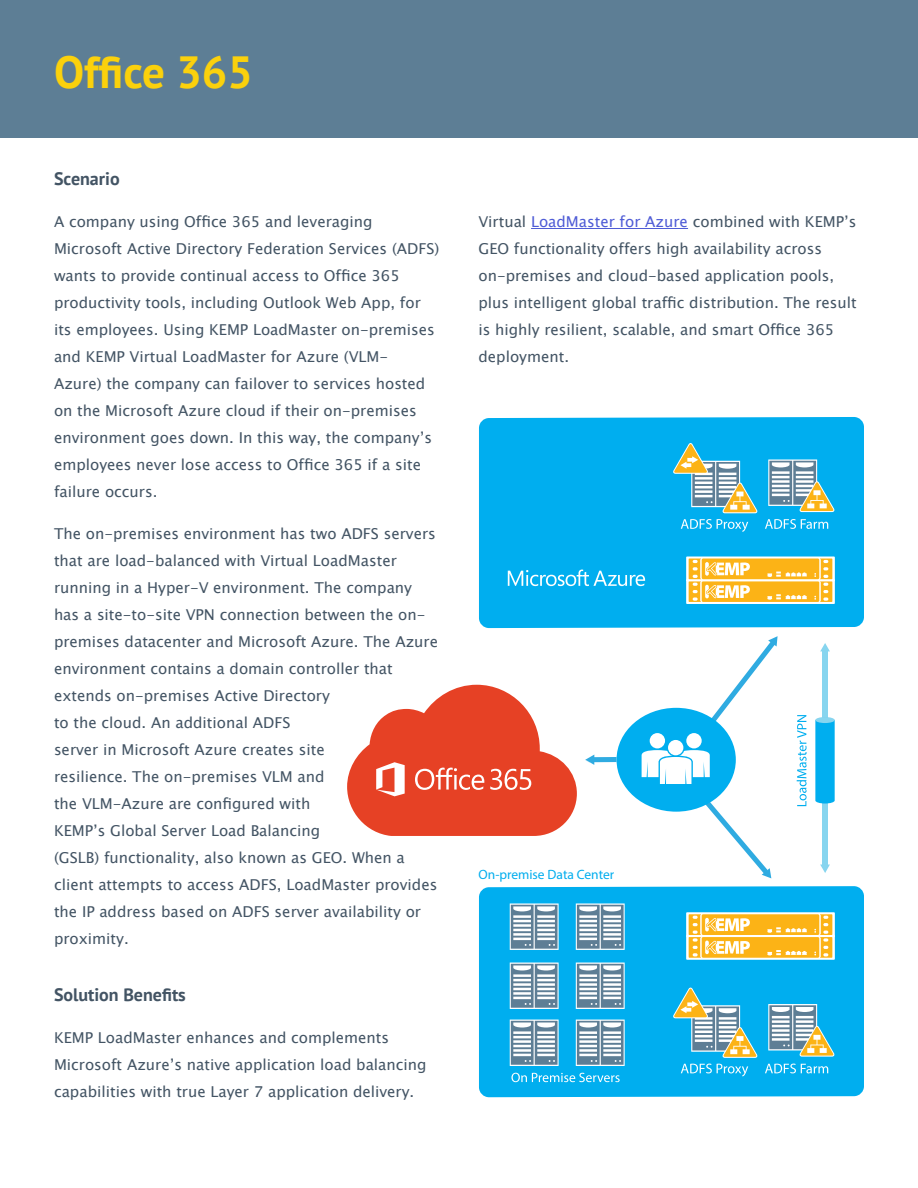
<style>
.page{position:relative;width:918px;height:1188px;background:#fff}
.page>*{position:absolute;margin:0;border:0;box-sizing:border-box;transform-origin:0 0}
.t1{font:700 45px "PT Sans";color:#fbd10c}
.t2{font:700 18px "PT Sans";color:#435464}
.t3{font:15px/27px "Lucida Sans Unicode";color:#435464}
.t4{font:13.5px "Myriad Pro";color:#00adee}
.s1{color:#4f5cd6}
</style>
<div class="page">
<div style="left:0;top:0;width:918px;height:138px;background:#5d7e95"></div>
<hr style="left:531px;top:228px;width:157px;height:1px;background:#4f5cd6">
<svg style="left:347px;top:685px;width:230px;height:151px"></svg>
<div style="left:479px;top:417px;width:385px;height:211px;background:#00aeef"></div>
<div style="left:479px;top:886px;width:385px;height:211px;background:#00aeef"></div>
<svg style="left:511px;top:1073px;width:109px;height:9px"></svg>
<svg style="left:820px;top:643px;width:10px;height:8px"></svg>
<svg style="left:820px;top:865px;width:10px;height:8px"></svg>
<div style="left:823px;top:650px;width:5px;height:216px;background:#87d5ef"></div>
<svg style="left:815px;top:717px;width:20px;height:87px;background:#0db2ef"></svg>
<div style="left:815px;top:717px;width:20px;height:6px;background:#87d5ef;border-radius:50%"></div>
<svg style="left:797px;top:715px;width:10px;height:91px"></svg>
<svg style="left:768px;top:459px;width:67px;height:53px"></svg>
<svg style="left:673px;top:443px;width:84px;height:70px;background:#68b6c3"></svg>
<svg style="left:681px;top:519px;width:67px;height:13px"></svg>
<svg style="left:765px;top:519px;width:63px;height:10px"></svg>
<svg style="left:768px;top:1004px;width:67px;height:53px"></svg>
<svg style="left:673px;top:988px;width:84px;height:70px;background:#68b6c3"></svg>
<svg style="left:510px;top:903px;width:49px;height:47px"></svg>
<svg style="left:576px;top:903px;width:49px;height:47px"></svg>
<svg style="left:510px;top:963px;width:49px;height:46px"></svg>
<svg style="left:576px;top:963px;width:49px;height:46px"></svg>
<svg style="left:510px;top:1020px;width:49px;height:46px"></svg>
<svg style="left:576px;top:1020px;width:49px;height:46px"></svg>
<svg style="left:681px;top:1064px;width:67px;height:12px"></svg>
<svg style="left:765px;top:1064px;width:63px;height:9px"></svg>
<svg style="left:686px;top:579px;width:149px;height:25px"></svg>
<svg style="left:686px;top:557px;width:149px;height:24px"></svg>
<svg style="left:689px;top:559px;width:143px;height:43px;background:#fcc54f"></svg>
<svg style="left:686px;top:935px;width:149px;height:25px"></svg>
<svg style="left:686px;top:912px;width:149px;height:25px"></svg>
<svg style="left:689px;top:914px;width:143px;height:44px;background:#fcc54f"></svg>
<svg style="left:508px;top:570px;width:137px;height:16px;background:#46c4f3"></svg>
<div style="left:594px;top:757px;width:23px;height:5px;background:#2fabe1"></div>
<svg style="left:585px;top:755px;width:9px;height:10px"></svg>
<svg style="left:707px;top:636px;width:71px;height:92px"></svg>
<svg style="left:706px;top:798px;width:65px;height:80px"></svg>
<div style="left:617px;top:708px;width:119px;height:104px;background:#00aeef;border-radius:50%"></div>
<svg style="left:648px;top:732px;width:18px;height:18px"></svg>
<div style="left:650px;top:733px;width:15px;height:15px;background:#fff;border-radius:50%"></div>
<svg style="left:685px;top:732px;width:18px;height:18px"></svg>
<div style="left:686px;top:733px;width:16px;height:15px;background:#fff;border-radius:50%"></div>
<svg style="left:641px;top:748px;width:69px;height:36px"></svg>
<svg style="left:667px;top:739px;width:18px;height:18px"></svg>
<div style="left:668px;top:740px;width:15px;height:15px;background:#fff;border-radius:50%"></div>
<h1 class="t1" style="left:54px;top:42px;width:200px">Office 365</h1>
<p class="t2" style="left:54px;top:167px;width:67px">Scenario</p>
<p class="t3" style="left:54px;top:208px;width:387px">A company using Office 365 and leveraging Microsoft Active Directory Federation Services (ADFS) wants to provide continual access to Office 365 productivity tools, including Outlook Web App, for its employees. Using KEMP LoadMaster on-premises and KEMP Virtual LoadMaster for Azure (VLM-Azure) the company can failover to services hosted on the Microsoft Azure cloud if their on-premises environment goes down. In this way, the company’s employees never lose access to Office 365 if a site failure occurs.</p>
<p class="t3" style="left:54px;top:520px;width:386px">The on-premises environment has two ADFS servers that are load-balanced with Virtual LoadMaster running in a Hyper-V environment. The company has a site-to-site VPN connection between the on&shy;premises datacenter and Microsoft Azure. The Azure environment contains a domain controller that extends on-premises Active Directory<br>to the cloud. An additional ADFS<br>server in Microsoft Azure creates site<br>resilience. The on-premises VLM and<br>the VLM-Azure are configured with<br>KEMP’s Global Server Load Balancing<br>(GSLB) functionality, also known as GEO. When a client attempts to access ADFS, LoadMaster provides the IP address based on ADFS server availability or proximity.</p>
<p class="t2" style="left:54px;top:983px;width:133px">Solution Benefits</p>
<p class="t3" style="left:54px;top:1024px;width:374px">KEMP LoadMaster enhances and complements<br>Microsoft Azure’s native application load balancing capabilities with true Layer 7 application delivery.</p>
<p class="t3" style="left:478px;top:208px;width:380px">Virtual <span class="s1">LoadMaster for Azure</span> combined with KEMP’s GEO functionality offers high availability across on-premises and cloud-based application pools, plus intelligent global traffic distribution. The result is highly resilient, scalable, and smart Office 365 deployment.</p>
<p class="t4" style="left:479px;top:866px;width:137px">On-premise Data Center</p>
</div>
